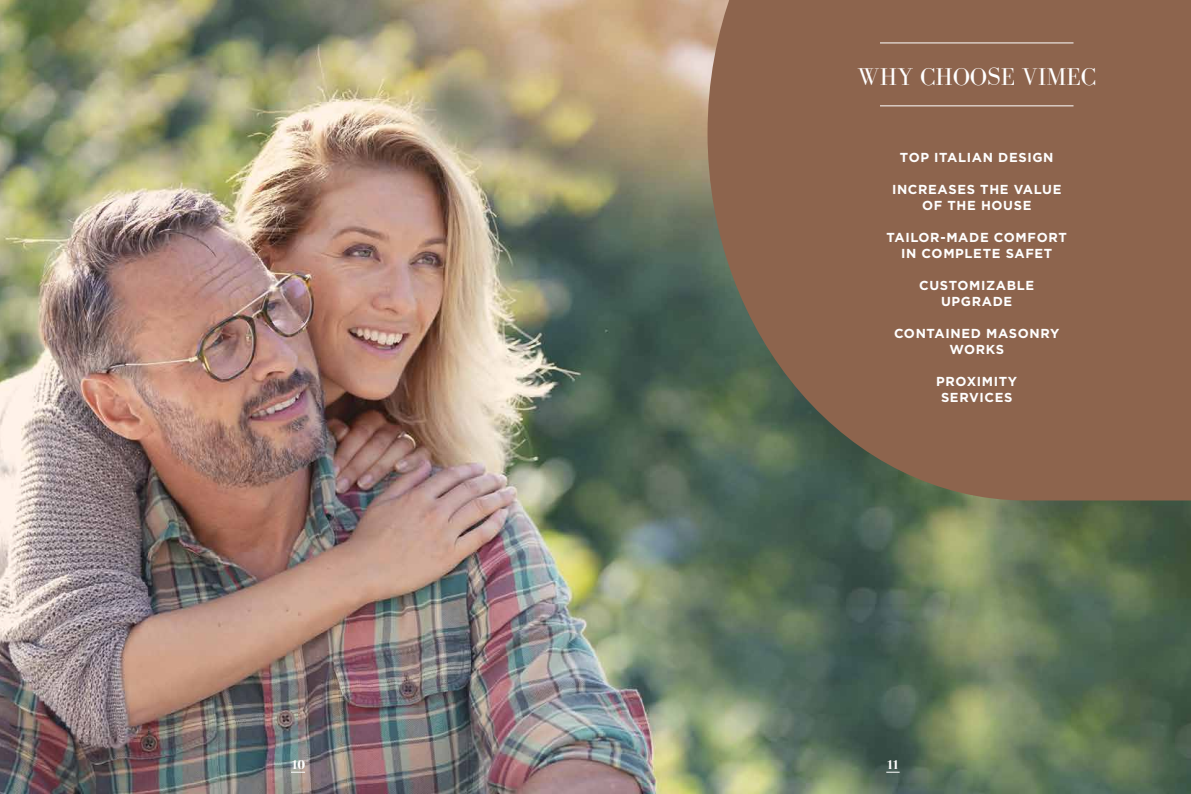
<style>
.page{position:relative;width:1191px;height:794px;background:#fff}
.page>*{position:absolute;margin:0;border:0;box-sizing:border-box;transform-origin:0 0}
.t1{font:25px "Bodoni FLF";color:#fff}
.t2{font:700 13px/16px "Gotham HTF";letter-spacing:.05em;color:#fff;text-align:center}
.t3{font:700 13px "Bodoni FLF";color:#fff}
</style>
<div class="page">
<img style="left:0;top:0;width:1191px;height:794px">
<svg style="left:707px;top:0;width:484px;height:500px;background:#86644e"></svg>
<hr style="left:880px;top:43px;width:193px;height:1px;background:#fff">
<hr style="left:880px;top:105px;width:193px;height:1px;background:#fff">
<svg style="left:886px;top:772px;width:13px;height:1px"></svg>
<svg style="left:291px;top:772px;width:14px;height:1px"></svg>
<h1 class="t1" style="left:857px;top:63px;width:240px">WHY CHOOSE VIMEC</h1>
<p class="t2" style="left:900px;top:149px;width:155px">TOP ITALIAN DESIGN</p>
<p class="t2" style="left:892px;top:181px;width:171px">INCREASES THE VALUE<br>OF THE HOUSE</p>
<p class="t2" style="left:886px;top:229px;width:182px">TAILOR-MADE COMFORT<br>IN COMPLETE SAFET</p>
<p class="t2" style="left:919px;top:277px;width:117px">CUSTOMIZABLE<br>UPGRADE</p>
<p class="t2" style="left:894px;top:325px;width:167px">CONTAINED MASONRY<br>WORKS</p>
<p class="t2" style="left:936px;top:373px;width:82px">PROXIMITY<br>SERVICES</p>
<p class="t3" style="left:291px;top:758px;width:16px">10</p>
<p class="t3" style="left:886px;top:758px;width:15px">11</p>
</div>
